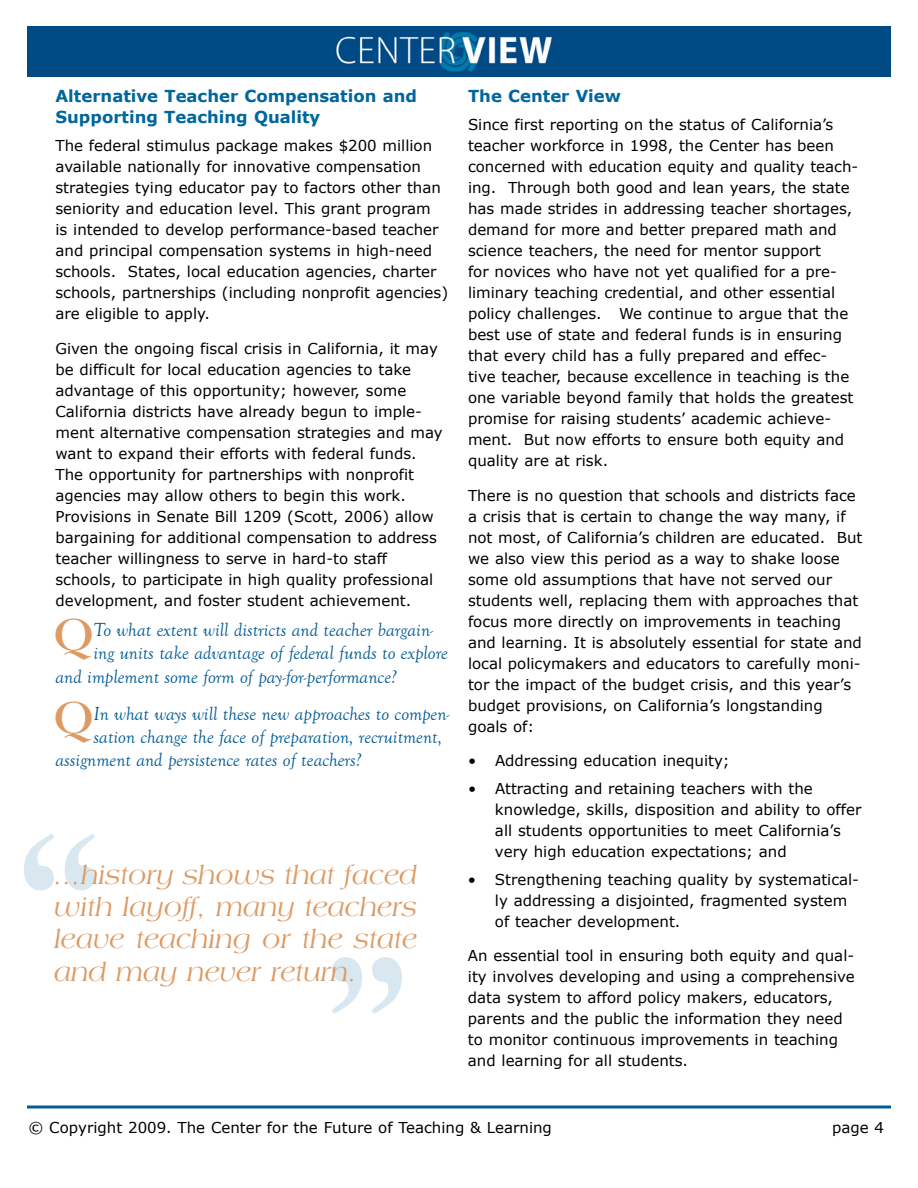
<style>
.page{position:relative;width:918px;height:1188px;background:#fff}
.page>*{position:absolute;margin:0;border:0;box-sizing:border-box;transform-origin:0 0}
.t1{font:225px "Plantagenet Cherokee";color:#d9e8f0}
.t2{font:700 47.85px "Americana";color:#dd9a63}
.t3{font:italic 27px/32.4px "Americana";color:#dd9a63;text-align:justify}
.t4{font:italic 19.5px "Goudy Old Style T";color:#005b96}
.t5{font:700 16.5px/21px "Verdana";color:#00669c}
.t6{font:15px/21px "Verdana";color:#000}
</style>
<div class="page">
<img style="left:27px;top:27px;width:864px;height:50px">
<hr style="left:27px;top:1105px;width:864px;height:3px;background:#005b96">
<p class="t5" style="left:56px;top:85px;width:363px">Alternative Teacher Compensation and<br>Supporting Teaching Quality</p>
<p class="t6" style="left:56px;top:135px;width:394px">The federal stimulus package makes $200 million available nationally for innovative compensation strategies tying educator pay to factors other than seniority and education level. This grant program<br>is intended to develop performance-based teacher and principal compensation systems in high-need schools. States, local education agencies, charter schools, partnerships (including nonprofit agencies) are eligible to apply.</p>
<p class="t6" style="left:56px;top:337px;width:389px">Given the ongoing fiscal crisis in California, it may be difficult for local education agencies to take advantage of this opportunity; however, some California districts have already begun to imple&shy;ment alternative compensation strategies and may want to expand their efforts with federal funds.<br>The opportunity for partnerships with nonprofit agencies may allow others to begin this work.<br>Provisions in Senate Bill 1209 (Scott, 2006) allow bargaining for additional compensation to address teacher willingness to serve in hard-to staff schools, to participate in high quality professional development, and foster student achievement.</p>
<h2 class="t2" style="left:54px;top:607px;width:41px">Q</h2>
<h3 class="t4" style="left:94px;top:619px;width:341px">To what extent will districts and teacher bargain-</h3>
<h3 class="t4" style="left:94px;top:642px;width:356px">ing units take advantage of federal funds to explore</h3>
<h3 class="t4" style="left:56px;top:666px;width:343px">and implement some form of pay-for-performance?</h3>
<h2 class="t2" style="left:54px;top:691px;width:41px">Q</h2>
<h3 class="t4" style="left:94px;top:703px;width:358px">In what ways will these new approaches to compen-</h3>
<h3 class="t4" style="left:94px;top:726px;width:350px">sation change the face of preparation, recruitment,</h3>
<h3 class="t4" style="left:56px;top:749px;width:308px">assignment and persistence rates of teachers?</h3>
<h1 class="t1" style="left:17px;top:784px;width:87px">“</h1>
<h3 class="t3" style="left:54px;top:858px;width:365px">…history shows that faced with layoff, many teachers leave teaching or the state and may never return.</h3>
<h1 class="t1" style="left:325px;top:908px;width:86px">”</h1>
<p class="t5" style="left:468px;top:85px;width:155px">The Center View</p>
<p class="t6" style="left:468px;top:114px;width:392px">Since first reporting on the status of California’s teacher workforce in 1998, the Center has been concerned with education equity and quality teach&shy;ing. Through both good and lean years, the state has made strides in addressing teacher shortages, demand for more and better prepared math and science teachers, the need for mentor support<br>for novices who have not yet qualified for a pre&shy;liminary teaching credential, and other essential policy challenges. We continue to argue that the best use of state and federal funds is in ensuring that every child has a fully prepared and effec&shy;tive teacher, because excellence in teaching is the one variable beyond family that holds the greatest promise for raising students’ academic achieve&shy;ment. But now efforts to ensure both equity and quality are at risk.</p>
<p class="t6" style="left:468px;top:484px;width:396px">There is no question that schools and districts face a crisis that is certain to change the way many, if not most, of California’s children are educated. But we also view this period as a way to shake loose some old assumptions that have not served our students well, replacing them with approaches that focus more directly on improvements in teaching and learning. It is absolutely essential for state and local policymakers and educators to carefully moni&shy;tor the impact of the budget crisis, and this year’s budget provisions, on California’s longstanding goals of:</p>
<p class="t6" style="left:468px;top:750px;width:263px">• Addressing education inequity;</p>
<p class="t6" style="left:495px;top:778px;width:368px;text-indent:-27px">• Attracting and retaining teachers with the knowledge, skills, disposition and ability to offer all students opportunities to meet California’s very high education expectations; and</p>
<p class="t6" style="left:495px;top:868px;width:366px;text-indent:-27px">• Strengthening teaching quality by systematical&shy;ly addressing a disjointed, fragmented system of teacher development.</p>
<p class="t6" style="left:468px;top:945px;width:388px">An essential tool in ensuring both equity and qual&shy;ity involves developing and using a comprehensive data system to afford policy makers, educators, parents and the public the information they need to monitor continuous improvements in teaching and learning for all students.</p>
<p class="t6" style="left:28px;top:1117px;width:525px">© Copyright 2009. The Center for the Future of Teaching &amp; Learning</p>
<p class="t6" style="left:832px;top:1117px;width:53px">page 4</p>
</div>
